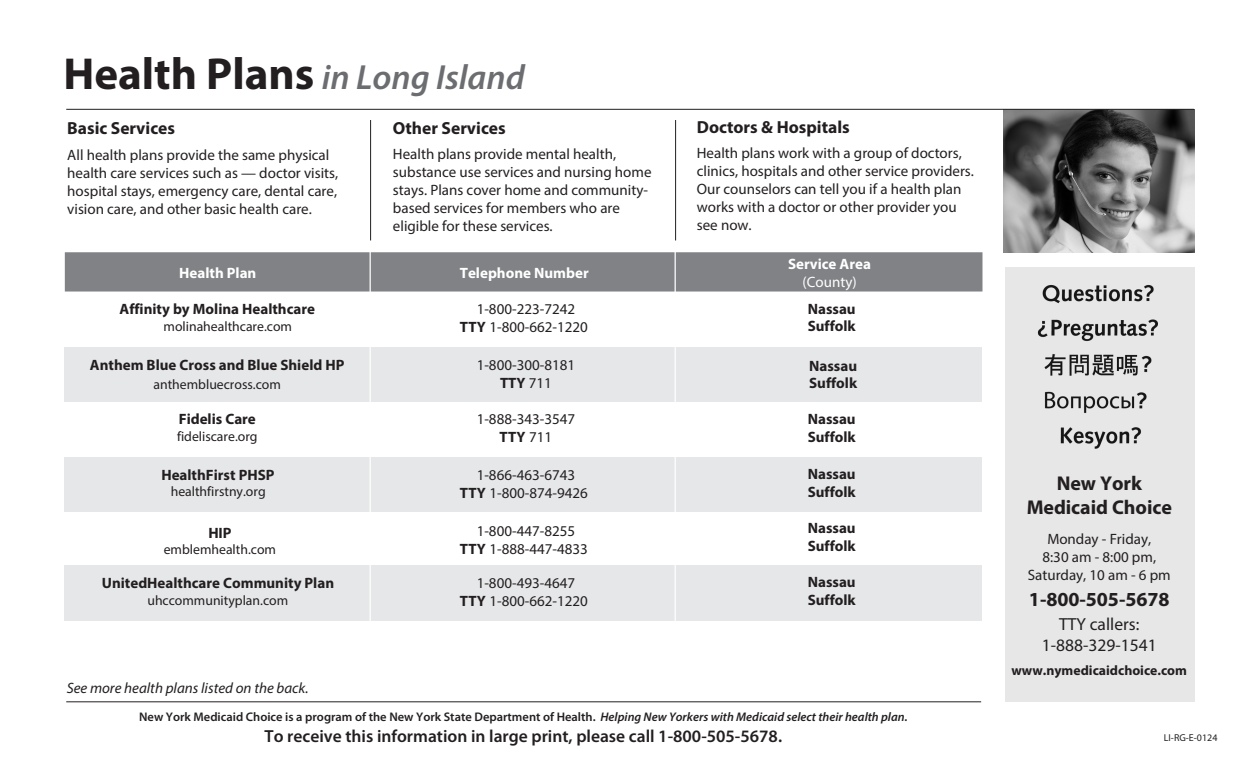
<style>
.page{position:relative;width:1260px;height:765px;background:#fff}
.page>*{position:absolute;margin:0;border:0;box-sizing:border-box;transform-origin:0 0}
.ParaStyle01__Leading_Auto__Align_Left{font:italic 600 35px "Myriad Pro";color:#6c6d70}
.ParaStyle01__Leading_Auto__Align_Left-2{font:700 20px/24px "Myriad Pro";letter-spacing:-.005em;color:#231f20;text-align:center}
.t1{font:600 17.5px "Myriad Pro";color:#231f20}
.ParaStyle01__Leading_Auto__Align_Left-3{font:700 17.5px "Myriad Pro";color:#231f20}
.ParaStyle03__Leading_Auto__Align_Centere{font:17.5px "Myriad Pro";color:#231f20}
.ParaStyle01__Leading_Auto__Align_Left-4{font:17.5px "Myriad Pro";color:#231f20}
.ParaStyle01__Leading_Auto__Align_Left-5{font:15px/18px "Myriad Pro";color:#231f20;text-align:center}
.ParaStyle02__Leading_Auto__Align_Justifi{font:15px/18px "Myriad Pro";color:#231f20}
.ParaStyle05__Leading_23_4_pts__Align_Lef{font:15px/18px "Myriad Pro";color:#231f20}
.ParaStyle01__Leading_Auto__Align_Left-6{font:700 15px "Myriad Pro";color:#231f20}
.ParaStyle03__Leading_Auto__Align_Centere-2{font:15px "Myriad Pro";color:#231f20}
.ParaStyle04__Leading_21_6_pts__Align_Lef{font:700 15px/17.5px "Myriad Pro";color:#231f20}
.ParaStyle01__Leading_Auto__Align_Left-7{font:italic 15px "Myriad Pro";color:#231f20}
.ParaStyle02__Leading_Auto__Align_Justifi-2{font:700 15px "Myriad Pro";color:#fff}
.ParaStyle01__Leading_Auto__Align_Left-8{font:700 15px/18px "Myriad Pro";color:#fff;text-align:center}
.ParaStyle08__Leading_23_4_pts__Align_Cen{font:15px "Myriad Pro";color:#231f20}
.ParaStyle01__Leading_Auto__Align_Left-9{font:13.75px "Myriad Pro";color:#231f20}
.t2{font:700 13.75px "Myriad Pro";color:#231f20}
.ParaStyle01__Leading_Auto__Align_Left-10{font:600 12.5px "Myriad Pro";color:#231f20}
.ParaStyle01__Leading_Auto__Align_Left-11{font:10px "Myriad Pro";color:#231f20}
.s1{font-weight:700;font-style:normal;font-size:45px;color:#231f20}
.s2{font-weight:400}
.s3{font-weight:700}
.s4{font-style:italic}
</style>
<div class="page">
<div style="left:64px;top:347px;width:918px;height:55px;background:#e6e7e9"></div>
<div style="left:64px;top:457px;width:918px;height:55px;background:#e6e7e9"></div>
<div style="left:64px;top:566px;width:918px;height:55px;background:#e6e7e9"></div>
<div style="left:65px;top:252px;width:917px;height:40px;background:#808285"></div>
<div style="left:1005px;top:267px;width:189px;height:435px;background:#e7e7e7"></div>
<img style="left:1004px;top:109px;width:191px;height:144px">
<hr style="left:66px;top:109px;width:1128px;height:1px;background:#231f20">
<hr style="left:66px;top:701px;width:915px;height:1px;background:#231f20">
<hr style="left:370px;top:248px;width:1px;height:379px;background:#fff">
<hr style="left:675px;top:248px;width:1px;height:379px;background:#fff">
<hr style="left:675px;top:120px;width:1px;height:120px;background:#231f20">
<hr style="left:370px;top:120px;width:1px;height:120px;background:#231f20">
<p class="ParaStyle01__Leading_Auto__Align_Left" style="left:63px;top:55px;width:463px"><span class="s1">Health Plans</span> in Long Island</p>
<p class="ParaStyle01__Leading_Auto__Align_Left-3" style="left:67px;top:117px;width:109px">Basic Services</p>
<p class="ParaStyle01__Leading_Auto__Align_Left-5" style="left:67px;top:145px;width:272px;text-align:left">All health plans provide the same physical health care services such as — doctor visits, hospital stays, emergency care, dental care, vision care, and other basic health care.</p>
<p class="ParaStyle01__Leading_Auto__Align_Left-3" style="left:393px;top:116px;width:114px">Other Services</p>
<p class="ParaStyle05__Leading_23_4_pts__Align_Lef" style="left:393px;top:145px;width:225px">Health plans provide mental health,</p>
<p class="ParaStyle05__Leading_23_4_pts__Align_Lef" style="left:393px;top:163px;width:260px">substance use services and nursing home</p>
<p class="ParaStyle05__Leading_23_4_pts__Align_Lef" style="left:393px;top:181px;width:257px">stays. Plans cover home and community&shy;based services for members who are eligible for these services.</p>
<p class="ParaStyle01__Leading_Auto__Align_Left-3" style="left:697px;top:116px;width:154px">Doctors &amp; Hospitals</p>
<p class="ParaStyle02__Leading_Auto__Align_Justifi" style="left:697px;top:144px;width:279px">Health plans work with a group of doctors, clinics, hospitals and other service providers.<br>Our counselors can tell you if a health plan works with a doctor or other provider you see now.</p>
<p class="ParaStyle02__Leading_Auto__Align_Justifi-2" style="left:179px;top:263px;width:79px">Health Plan</p>
<p class="ParaStyle02__Leading_Auto__Align_Justifi-2" style="left:460px;top:263px;width:130px">Telephone Number</p>
<p class="ParaStyle01__Leading_Auto__Align_Left-8" style="left:788px;top:254px;width:84px">Service Area <span class="s2">(County)</span></p>
<p class="ParaStyle01__Leading_Auto__Align_Left-6" style="left:120px;top:299px;width:197px">Affinity by Molina Healthcare</p>
<p class="ParaStyle01__Leading_Auto__Align_Left-9" style="left:164px;top:317px;width:130px">molinahealthcare.com</p>
<p class="ParaStyle04__Leading_21_6_pts__Align_Lef" style="left:808px;top:299px;width:49px">Nassau<br>Suffolk</p>
<p class="ParaStyle03__Leading_Auto__Align_Centere-2" style="left:477px;top:300px;width:100px">1-800-223-7242</p>
<p class="ParaStyle01__Leading_Auto__Align_Left-5" style="left:460px;top:318px;width:130px"><span class="s3">TTY</span> 1-800-662-1220</p>
<p class="ParaStyle01__Leading_Auto__Align_Left-6" style="left:90px;top:355px;width:256px">Anthem Blue Cross and Blue Shield HP</p>
<p class="ParaStyle01__Leading_Auto__Align_Left-9" style="left:153px;top:375px;width:129px">anthembluecross.com</p>
<p class="ParaStyle03__Leading_Auto__Align_Centere-2" style="left:477px;top:355px;width:100px">1-800-300-8181</p>
<p class="ParaStyle01__Leading_Auto__Align_Left-6" style="left:500px;top:373px;width:53px">TTY <span class="s2">711</span></p>
<p class="ParaStyle04__Leading_21_6_pts__Align_Lef" style="left:809px;top:356px;width:49px">Nassau<br>Suffolk</p>
<p class="ParaStyle01__Leading_Auto__Align_Left-6" style="left:179px;top:410px;width:79px">Fidelis Care</p>
<p class="ParaStyle01__Leading_Auto__Align_Left-9" style="left:177px;top:428px;width:82px">fideliscare.org</p>
<p class="ParaStyle03__Leading_Auto__Align_Centere-2" style="left:477px;top:410px;width:100px">1-888-343-3547</p>
<p class="ParaStyle01__Leading_Auto__Align_Left-6" style="left:500px;top:428px;width:54px">TTY <span class="s2">711</span></p>
<p class="ParaStyle04__Leading_21_6_pts__Align_Lef" style="left:808px;top:410px;width:49px">Nassau<br>Suffolk</p>
<p class="ParaStyle01__Leading_Auto__Align_Left-6" style="left:161px;top:465px;width:115px">HealthFirst PHSP</p>
<p class="ParaStyle01__Leading_Auto__Align_Left-9" style="left:171px;top:483px;width:96px">healthfirstny.org</p>
<p class="ParaStyle03__Leading_Auto__Align_Centere-2" style="left:477px;top:466px;width:100px">1-866-463-6743</p>
<p class="ParaStyle01__Leading_Auto__Align_Left-5" style="left:460px;top:484px;width:130px"><span class="s3">TTY</span> 1-800-874-9426</p>
<p class="ParaStyle04__Leading_21_6_pts__Align_Lef" style="left:808px;top:465px;width:49px">Nassau<br>Suffolk</p>
<p class="ParaStyle01__Leading_Auto__Align_Left-6" style="left:208px;top:523px;width:24px">HIP</p>
<p class="ParaStyle01__Leading_Auto__Align_Left-9" style="left:164px;top:541px;width:114px">emblemhealth.com</p>
<p class="ParaStyle03__Leading_Auto__Align_Centere-2" style="left:477px;top:522px;width:100px">1-800-447-8255</p>
<p class="ParaStyle01__Leading_Auto__Align_Left-5" style="left:460px;top:540px;width:130px"><span class="s3">TTY</span> 1-888-447-4833</p>
<p class="ParaStyle04__Leading_21_6_pts__Align_Lef" style="left:808px;top:519px;width:49px">Nassau<br>Suffolk</p>
<p class="ParaStyle01__Leading_Auto__Align_Left-6" style="left:102px;top:574px;width:234px">UnitedHealthcare Community Plan</p>
<p class="ParaStyle01__Leading_Auto__Align_Left-9" style="left:147px;top:592px;width:142px">uhccommunityplan.com</p>
<p class="ParaStyle03__Leading_Auto__Align_Centere-2" style="left:477px;top:573px;width:100px">1-800-493-4647</p>
<p class="ParaStyle01__Leading_Auto__Align_Left-5" style="left:460px;top:591px;width:130px"><span class="s3">TTY</span> 1-800-662-1220</p>
<p class="ParaStyle04__Leading_21_6_pts__Align_Lef" style="left:808px;top:573px;width:49px">Nassau<br>Suffolk</p>
<p class="ParaStyle01__Leading_Auto__Align_Left-7" style="left:67px;top:679px;width:243px">See more health plans listed on the back.</p>
<p class="ParaStyle01__Leading_Auto__Align_Left-10" style="left:139px;top:709px;width:770px">New York Medicaid Choice is a program of the New York State Department of Health. <span class="s4">Helping New Yorkers with Medicaid select their health plan.</span></p>
<p class="t1" style="left:265px;top:725px;width:519px">To receive this information in large print, please call 1-800-505-5678.</p>
<p class="ParaStyle01__Leading_Auto__Align_Left-2" style="left:1027px;top:471px;width:147px">New York<br>Medicaid Choice</p>
<p class="ParaStyle08__Leading_23_4_pts__Align_Cen" style="left:1047px;top:529px;width:105px">Monday - Friday,</p>
<p class="ParaStyle01__Leading_Auto__Align_Left-5" style="left:1028px;top:547px;width:144px">8:30 am - 8:00 pm,<br>Saturday, 10 am - 6 pm</p>
<p class="ParaStyle01__Leading_Auto__Align_Left-2" style="left:1029px;top:587px;width:142px">1-800-505-5678</p>
<p class="ParaStyle01__Leading_Auto__Align_Left-4" style="left:1059px;top:614px;width:82px">TTY callers:</p>
<p class="ParaStyle03__Leading_Auto__Align_Centere" style="left:1042px;top:635px;width:116px">1-888-329-1541</p>
<p class="t2" style="left:1012px;top:661px;width:177px">www.nymedicaidchoice.com</p>
<p class="ParaStyle01__Leading_Auto__Align_Left-11" style="left:1164px;top:732px;width:55px">LI-RG-E-0124</p>
</div>
